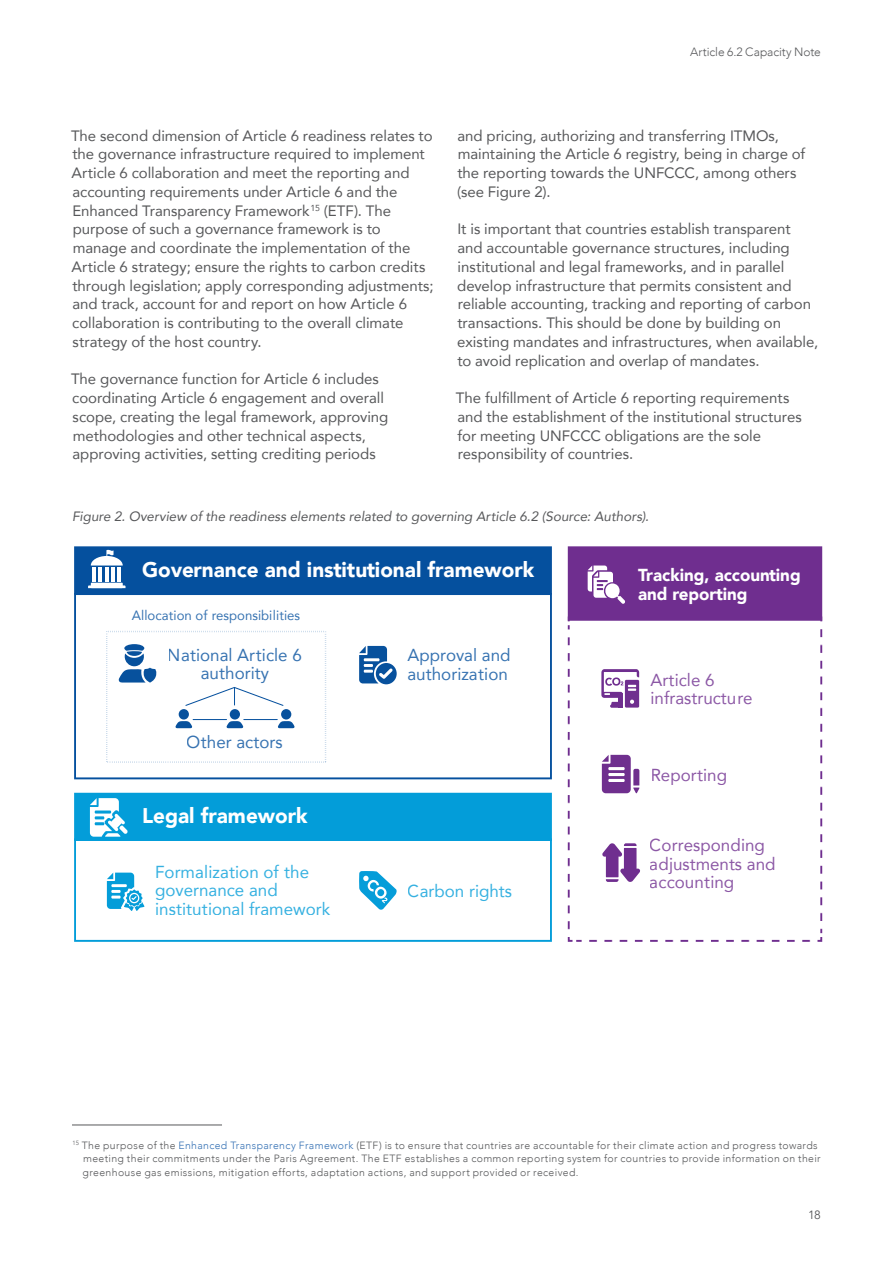
<style>
.page{position:relative;width:893px;height:1263px;background:#fff}
.page>*{position:absolute;margin:0;border:0;box-sizing:border-box;transform-origin:0 0}
.t1{font:900 21.15px "Avenir";color:#fff}
.t2{font:17.4px/18.6px "Avenir";color:#6f2e8f}
.t3{font:17.4px/18.6px "Avenir";color:#039dd9}
.t4{font:17.4px/18.6px "Avenir";color:#05509e;text-align:center}
.t5{font:900 17.4px/19.2px "Avenir";color:#fff}
.Body_text{font:15px/18.8px "Avenir";color:#57585a}
.Table_Box_caption{font:italic 13.5px "Avenir";color:#57585a}
.t6{font:13.5px "Avenir";color:#05509e}
.t7{font:300 12px "Avenir";letter-spacing:-.005em;color:#57585a}
.t8{font:12px "Avenir";color:#57585a}
.Footnotes{font:300 10.5px/13.5px "Avenir";letter-spacing:.035em;color:#57585a}
.s1{color:#3571b4}
</style>
<div class="page">
<hr style="left:72px;top:1125px;width:150px;height:1px;background:#57585a">
<div style="left:569px;top:547px;width:252px;height:73px;background:#6f2e8f"></div>
<div style="left:568px;top:546px;width:254px;height:75px;border:2px solid #6f2e8f"></div>
<div style="left:75px;top:547px;width:476px;height:47px;background:#05509e"></div>
<div style="left:74px;top:546px;width:478px;height:49px;border:2px solid #05509e"></div>
<hr style="left:93px;top:567px;width:3px;height:14px;background:#fff">
<hr style="left:99px;top:567px;width:3px;height:14px;background:#fff">
<hr style="left:105px;top:567px;width:3px;height:14px;background:#fff">
<hr style="left:112px;top:567px;width:3px;height:14px;background:#fff">
<hr style="left:118px;top:567px;width:3px;height:14px;background:#fff">
<svg style="left:91px;top:550px;width:32px;height:15px"></svg>
<div style="left:91px;top:583px;width:32px;height:5px;background:#fff"></div>
<svg style="left:88px;top:585px;width:38px;height:3px"></svg>
<div style="left:75px;top:794px;width:476px;height:46px;background:#039dd9"></div>
<div style="left:74px;top:793px;width:478px;height:48px;border:2px solid #039dd9"></div>
<svg style="left:602px;top:755px;width:37px;height:38px"></svg>
<svg style="left:588px;top:565px;width:37px;height:39px"></svg>
<svg style="left:119px;top:644px;width:37px;height:38px"></svg>
<svg style="left:359px;top:646px;width:38px;height:38px"></svg>
<svg style="left:107px;top:872px;width:37px;height:39px"></svg>
<svg style="left:359px;top:871px;width:38px;height:39px"></svg>
<div style="left:74px;top:593px;width:478px;height:186px;border:2px solid #05509e"></div>
<div style="left:74px;top:838px;width:478px;height:104px;border:2px solid #039dd9"></div>
<svg style="left:567px;top:937px;width:243px;height:5px"></svg>
<svg style="left:567px;top:615px;width:7px;height:314px"></svg>
<svg style="left:580px;top:615px;width:243px;height:7px"></svg>
<svg style="left:817px;top:629px;width:6px;height:313px"></svg>
<svg style="left:175px;top:721px;width:17px;height:7px"></svg>
<div style="left:179px;top:709px;width:10px;height:10px;background:#07519d;border-radius:50%"></div>
<svg style="left:226px;top:721px;width:17px;height:7px"></svg>
<div style="left:230px;top:709px;width:10px;height:10px;background:#07519d;border-radius:50%"></div>
<svg style="left:278px;top:721px;width:17px;height:7px"></svg>
<div style="left:281px;top:709px;width:10px;height:10px;background:#07519d;border-radius:50%"></div>
<svg style="left:185px;top:687px;width:99px;height:19px"></svg>
<hr style="left:193px;top:719px;width:34px;height:1px;background:#05509e">
<hr style="left:244px;top:719px;width:33px;height:1px;background:#05509e">
<svg style="left:602px;top:843px;width:38px;height:39px"></svg>
<svg style="left:601px;top:669px;width:38px;height:39px"></svg>
<hr style="left:618px;top:694px;width:4px;height:14px;background:#6f2e8f">
<svg style="left:90px;top:798px;width:38px;height:39px"></svg>
<p class="t7" style="left:690px;top:45px;width:132px">Article 6.2 Capacity Note</p>
<p class="Body_text" style="left:71px;top:126px;width:364px">The second dimension of Article 6 readiness relates to the governance infrastructure required to implement Article 6 collaboration and meet the reporting and accounting requirements under Article 6 and the Enhanced Transparency Framework<sup>15</sup> (ETF). The purpose of such a governance framework is to manage and coordinate the implementation of the Article 6 strategy; ensure the rights to carbon credits through legislation; apply corresponding adjustments; and track, account for and report on how Article 6 collaboration is contributing to the overall climate strategy of the host country.</p>
<p class="Body_text" style="left:71px;top:369px;width:319px">The governance function for Article 6 includes coordinating Article 6 engagement and overall scope, creating the legal framework, approving methodologies and other technical aspects, approving activities, setting crediting periods</p>
<p class="Body_text" style="left:457px;top:126px;width:350px">and pricing, authorizing and transferring ITMOs, maintaining the Article 6 registry, being in charge of the reporting towards the UNFCCC, among others (see Figure 2).</p>
<p class="Body_text" style="left:457px;top:219px;width:362px">It is important that countries establish transparent and accountable governance structures, including institutional and legal frameworks, and in parallel develop infrastructure that permits consistent and reliable accounting, tracking and reporting of carbon transactions. This should be done by building on existing mandates and infrastructures, when available, to avoid replication and overlap of mandates.</p>
<p class="Body_text" style="left:456px;top:388px;width:347px">The fulfillment of Article 6 reporting requirements and the establishment of the institutional structures for meeting UNFCCC obligations are the sole responsibility of countries.</p>
<p class="Table_Box_caption" style="left:72px;top:508px;width:578px">Figure 2. Overview of the readiness elements related to governing Article 6.2 (Source: Authors).</p>
<p class="t1" style="left:142px;top:551px;width:394px">Governance and institutional framework</p>
<p class="t6" style="left:132px;top:604px;width:170px">Allocation of responsibilities</p>
<p class="t4" style="left:168px;top:645px;width:135px">National Article 6 authority</p>
<p class="t5" style="left:638px;top:565px;width:164px">Tracking, accounting and reporting</p>
<p class="t4" style="left:407px;top:645px;width:105px;text-align:left">Approval and authorization</p>
<p class="t2" style="left:651px;top:670px;width:103px">Article 6 infrastructure</p>
<p class="t4" style="left:187px;top:732px;width:97px">Other actors</p>
<p class="t1" style="left:142px;top:798px;width:167px">Legal framework</p>
<p class="t3" style="left:155px;top:862px;width:176px">Formalization of the governance and institutional framework</p>
<p class="t3" style="left:408px;top:881px;width:106px">Carbon rights</p>
<p class="t2" style="left:651px;top:765px;width:78px">Reporting</p>
<p class="t2" style="left:650px;top:835px;width:127px">Corresponding adjustments and accounting</p>
<p class="Footnotes" style="left:83px;top:1138px;width:740px;text-indent:-10px"><sup>15</sup> The purpose of the <span class="s1">Enhanced Transparency Framework</span> (ETF) is to ensure that countries are accountable for their climate action and progress towards meeting their commitments under the Paris Agreement. The ETF establishes a common reporting system for countries to provide information on their greenhouse gas emissions, mitigation efforts, adaptation actions, and support provided or received.</p>
<p class="t8" style="left:808px;top:1207px;width:14px">18</p>
</div>
